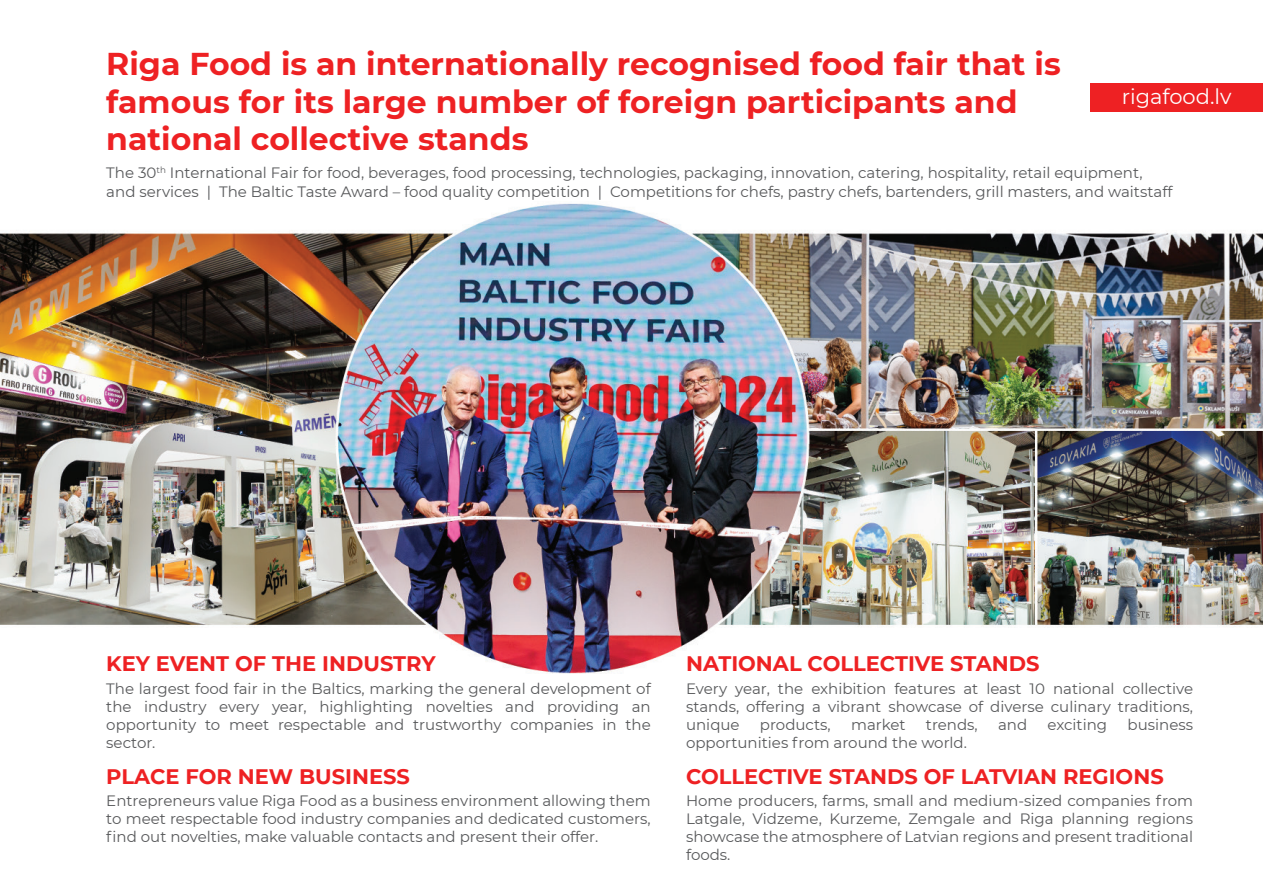
<style>
.page{position:relative;width:1263px;height:893px;background:#fff}
.page>*{position:absolute;margin:0;border:0;box-sizing:border-box;transform-origin:0 0}
.t1{font:700 31.5px/37.5px "Montserrat";color:#ee2123}
.t2{font:700 21px "Montserrat";color:#ee2123}
.t3{font:21px "Montserrat";color:#fff}
.t4{font:15px/18px "Montserrat";color:#58595b;text-align:justify}
</style>
<div class="page">
<img style="left:0;top:203px;width:1263px;height:471px">
<div style="left:1090px;top:84px;width:173px;height:28px;background:#ee2123"></div>
<h1 class="t1" style="left:106px;top:44px;width:956px">Riga Food is an internationally recognised food fair that is famous for its large number of foreign participants and national collective stands</h1>
<h2 class="t3" style="left:1122px;top:82px;width:111px">rigafood.lv</h2>
<p class="t4" style="left:106px;top:162px;width:1068px;line-height:19.5px">The 30<sup>th</sup> International Fair for food, beverages, food processing, technologies, packaging, innovation, catering, hospitality, retail equipment, and services | The Baltic Taste Award – food quality competition | Competitions for chefs, pastry chefs, bartenders, grill masters, and waitstaff</p>
<h2 class="t2" style="left:106px;top:649px;width:331px">KEY EVENT OF THE INDUSTRY</h2>
<p class="t4" style="left:106px;top:679px;width:546px">The largest food fair in the Baltics, marking the general development of the industry every year, highlighting novelties and providing an opportunity to meet respectable and trustworthy companies in the sector.</p>
<h2 class="t2" style="left:106px;top:761px;width:305px">PLACE FOR NEW BUSINESS</h2>
<p class="t4" style="left:106px;top:792px;width:546px">Entrepreneurs value Riga Food as a business environment allowing them to meet respectable food industry companies and dedicated customers, find out novelties, make valuable contacts and present their offer.</p>
<h2 class="t2" style="left:686px;top:649px;width:355px">NATIONAL COLLECTIVE STANDS</h2>
<p class="t4" style="left:686px;top:679px;width:509px">Every year, the exhibition features at least 10 national collective stands, offering a vibrant showcase of diverse culinary traditions, unique</p>
<p class="t4" style="left:760px;top:715px;width:72px">products,</p>
<p class="t4" style="left:851px;top:715px;width:56px">market</p>
<p class="t4" style="left:926px;top:715px;width:53px">trends,</p>
<p class="t4" style="left:998px;top:715px;width:31px">and</p>
<p class="t4" style="left:1047px;top:715px;width:61px">exciting</p>
<p class="t4" style="left:1127px;top:715px;width:67px">business</p>
<p class="t4" style="left:686px;top:733px;width:282px">opportunities from around the world.</p>
<h2 class="t2" style="left:686px;top:761px;width:479px">COLLECTIVE STANDS OF LATVIAN REGIONS</h2>
<p class="t4" style="left:686px;top:792px;width:509px">Home producers, farms, small and medium-sized companies from Latgale, Vidzeme, Kurzeme, Zemgale and Riga planning regions showcase the atmosphere of Latvian regions and present traditional foods.</p>
</div>
